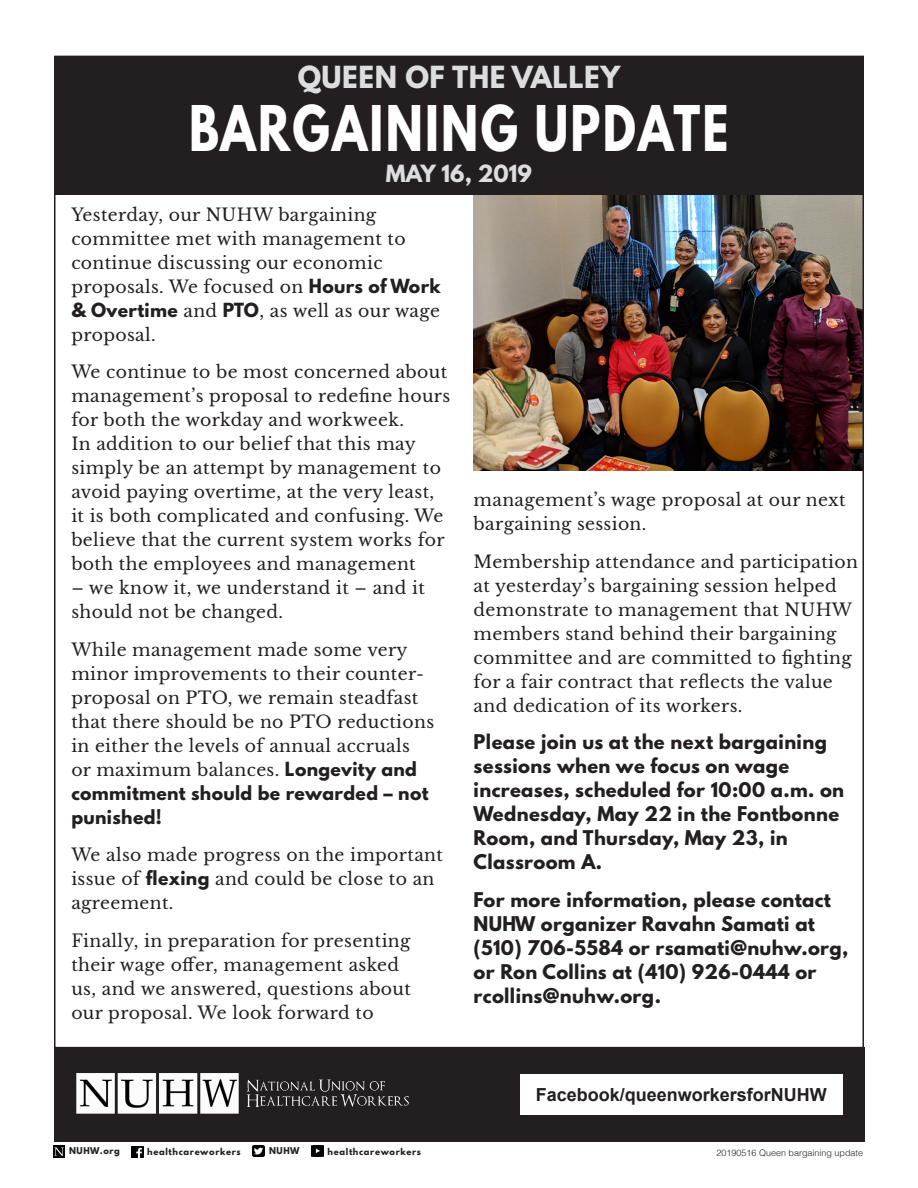
<style>
.page{position:relative;width:918px;height:1188px;background:#fff}
.page>*{position:absolute;margin:0;border:0;box-sizing:border-box;transform-origin:0 0}
.t1{font:700 55.8px "League Spartan";letter-spacing:.05em;color:#fff;scale:.81 1}
.t2{font:700 27px "League Spartan";letter-spacing:.02em;color:#dcdddf}
.t3{font:700 21px "League Spartan";color:#dcdddf}
.t4{font:700 18px/24px "League Spartan";letter-spacing:.02em;color:#231f20}
.t5{font:700 18px "Arial";color:#231f20}
.t6{font:17.25px/24px "Libre Baskerville";letter-spacing:.02em;color:#231f20}
.t7{font:300 9px "Helvetica";color:#231f20}
.t8{font:700 8.4px "League Spartan";letter-spacing:.08em;color:#231f20}
.s1{font-family:"League Spartan";font-weight:700}
</style>
<div class="page">
<div style="left:57px;top:59px;width:804px;height:135px;background:#231f20"></div>
<div style="left:54px;top:1048px;width:810px;height:94px;background:#231f20"></div>
<img style="left:76px;top:1074px;width:333px;height:40px">
<svg style="left:54px;top:1146px;width:11px;height:12px"></svg>
<svg style="left:132px;top:1146px;width:11px;height:11px"></svg>
<svg style="left:252px;top:1146px;width:12px;height:11px"></svg>
<svg style="left:312px;top:1146px;width:11px;height:11px"></svg>
<img style="left:474px;top:195px;width:387px;height:275px">
<div style="left:520px;top:1074px;width:322px;height:40px;background:#fff"></div>
<p class="t2" style="left:298px;top:56px;width:324px">QUEEN OF THE VALLEY</p>
<p class="t1" style="left:189px;top:85px;width:668px">BARGAINING UPDATE</p>
<p class="t3" style="left:386px;top:157px;width:148px">MAY 16, 2019</p>
<p class="t6" style="left:71px;top:203px;width:371px">Yesterday, our NUHW bargaining committee met with management to continue discussing our economic proposals. We focused on <span class="s1">Hours of Work &amp; Overtime</span> and <span class="s1">PTO</span>, as well as our wage proposal.</p>
<p class="t6" style="left:71px;top:360px;width:380px">We continue to be most concerned about management’s proposal to redefine hours for both the workday and workweek.<br>In addition to our belief that this may simply be an attempt by management to avoid paying overtime, at the very least, it is both complicated and confusing. We believe that the current system works for both the employees and management</p>
<p class="t6" style="left:71px;top:576px;width:355px">– we know it, we understand it – and it should not be changed.</p>
<p class="t6" style="left:71px;top:638px;width:364px">While management made some very minor improvements to their counter&shy;proposal on PTO, we remain steadfast that there should be no PTO reductions in either the levels of annual accruals<br>or maximum balances. <span class="s1">Longevity and commitment should be rewarded – not punished!</span></p>
<p class="t6" style="left:71px;top:843px;width:373px">We also made progress on the important issue of <span class="s1">flexing</span> and could be close to an agreement.</p>
<p class="t6" style="left:71px;top:929px;width:341px">Finally, in preparation for presenting their wage offer, management asked us, and we answered, questions about our proposal. We look forward to</p>
<p class="t6" style="left:474px;top:488px;width:374px">management’s wage proposal at our next bargaining session.</p>
<p class="t6" style="left:474px;top:550px;width:386px">Membership attendance and participation at yesterday’s bargaining session helped demonstrate to management that NUHW members stand behind their bargaining committee and are committed to fighting for a fair contract that reflects the value and dedication of its workers.</p>
<p class="t4" style="left:474px;top:730px;width:372px">Please join us at the next bargaining sessions when we focus on wage increases, scheduled for 10:00 a.m. on<br>Wednesday, May 22 in the Fontbonne<br>Room, and Thursday, May 23, in<br>Classroom A.</p>
<p class="t4" style="left:474px;top:887px;width:376px">For more information, please contact<br>NUHW organizer Ravahn Samati at (510) 706-5584 or rsamati@nuhw.org, or Ron Collins at (410) 926-0444 or rcollins@nuhw.org.</p>
<p class="t5" style="left:536px;top:1083px;width:293px">Facebook/queenworkersforNUHW</p>
<p class="t8" style="left:69px;top:1144px;width:53px">NUHW.org</p>
<p class="t8" style="left:147px;top:1145px;width:95px">healthcareworkers</p>
<p class="t8" style="left:269px;top:1144px;width:32px">NUHW</p>
<p class="t8" style="left:328px;top:1145px;width:95px">healthcareworkers</p>
<p class="t7" style="left:716px;top:1146px;width:148px">20190516 Queen bargaining update</p>
</div>
